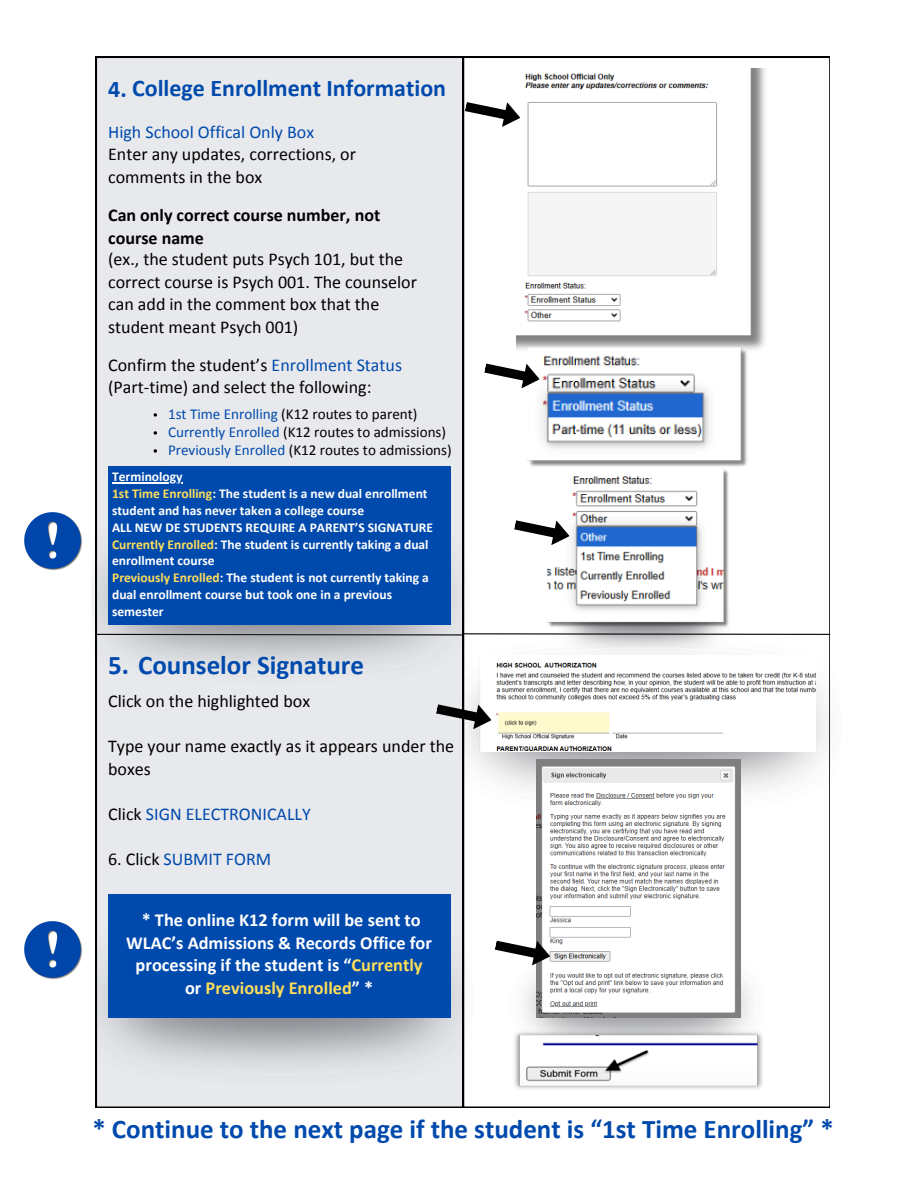
<style>
.page{position:relative;width:918px;height:1188px;background:#fff}
.page>*{position:absolute;margin:0;border:0;box-sizing:border-box;transform-origin:0 0}
.t1{font:700 27px "Calibri";color:#004aad}
.t2{font:700 24px "Calibri";color:#004aad}
.t3{font:700 18.3px/22.5px "Calibri";color:#fff;text-align:center}
.t4{font:18px/22.5px "Calibri";color:#000}
.t5{font:18px "Calibri";color:#004aad}
.t6{font:700 18px/22.5px "Calibri";color:#000}
.t7{font:15.15px "Calibri";color:#000}
.t8{font:700 13.5px/16.8px "Calibri";color:#fff}
.s1{color:#004aad}
.s2{color:#ffde59}
.s3{color:#000}
</style>
<div class="page">
<div style="left:96px;top:57px;width:367px;height:1051px;background:#e7e9ec"></div>
<svg style="left:463px;top:57px;width:367px;height:1051px"></svg>
<img style="left:559px;top:582px;width:173px;height:59px">
<svg style="left:469px;top:633px;width:362px;height:3px"></svg>
<img style="left:516px;top:69px;width:258px;height:286px">
<img style="left:524px;top:347px;width:228px;height:122px">
<img style="left:547px;top:469px;width:183px;height:159px">
<img style="left:92px;top:512px;width:377px;height:171px">
<div style="left:108px;top:466px;width:342px;height:159px;background:#004aad"></div>
<img style="left:463px;top:641px;width:367px;height:171px">
<img style="left:476px;top:656px;width:339px;height:96px">
<img style="left:509px;top:958px;width:258px;height:95px">
<img style="left:537px;top:759px;width:203px;height:259px">
<svg style="left:154px;top:413px;width:3px;height:4px"></svg>
<svg style="left:154px;top:431px;width:3px;height:4px"></svg>
<svg style="left:154px;top:449px;width:3px;height:4px"></svg>
<hr style="left:112px;top:482px;width:71px;height:1px;background:#fff">
<img style="left:512px;top:1030px;width:252px;height:62px">
<svg style="left:465px;top:102px;width:55px;height:25px"></svg>
<svg style="left:484px;top:364px;width:56px;height:24px"></svg>
<svg style="left:514px;top:520px;width:56px;height:25px"></svg>
<svg style="left:436px;top:704px;width:56px;height:25px"></svg>
<svg style="left:495px;top:941px;width:55px;height:25px"></svg>
<img style="left:96px;top:914px;width:377px;height:171px">
<div style="left:108px;top:894px;width:342px;height:123px;background:#004aad"></div>
<img style="left:24px;top:512px;width:58px;height:58px">
<img style="left:24px;top:921px;width:58px;height:58px">
<h4 class="t2" style="left:108px;top:78px;width:339px">4. College Enrollment Information</h4>
<h4 class="t4" style="left:108px;top:122px;width:249px"><span class="s1">High School Offical Only Box<br></span>Enter any updates, corrections, or comments in the box</h4>
<h4 class="t6" style="left:108px;top:205px;width:274px">Can only correct course number, not course name</h4>
<p class="t4" style="left:108px;top:249px;width:310px">(ex., the student puts Psych 101, but the correct course is Psych 001. The counselor can add in the comment box that the student meant Psych 001)</p>
<p class="t4" style="left:108px;top:355px;width:295px">Confirm the student’s <span class="s1">Enrollment Status </span>(Part-time) and select the following:</p>
<p class="t7" style="left:168px;top:408px;width:251px"><span class="s1">1st Time Enrolling</span> (K12 routes to parent)</p>
<p class="t7" style="left:168px;top:426px;width:280px"><span class="s1">Currently Enrolled</span> (K12 routes to admissions)</p>
<p class="t7" style="left:168px;top:444px;width:285px"><span class="s1">Previously Enrolled</span> (K12 routes to admissions)</p>
<p class="t8" style="left:112px;top:469px;width:72px">Terminology</p>
<p class="t8" style="left:112px;top:486px;width:317px"><span class="s2">1st Time Enrolling</span>: The student is a new dual enrollment student and has never taken a college course</p>
<p class="t8" style="left:112px;top:520px;width:322px">ALL NEW DE STUDENTS REQUIRE A PARENT’S SIGNATURE</p>
<p class="t8" style="left:112px;top:537px;width:318px"><span class="s2">Currently Enrolled</span>: The student is currently taking a dual enrollment course</p>
<p class="t8" style="left:112px;top:570px;width:318px"><span class="s2">Previously Enrolled</span>: The student is not currently taking a dual enrollment course but took one in a previous semester</p>
<p class="t1" style="left:108px;top:654px;width:257px">5. Counselor Signature</p>
<p class="t4" style="left:108px;top:692px;width:203px">Click on the highlighted box</p>
<p class="t4" style="left:108px;top:737px;width:347px">Type your name exactly as it appears under the boxes</p>
<p class="t5" style="left:108px;top:806px;width:204px"><span class="s3">Click</span> SIGN ELECTRONICALLY</p>
<p class="t5" style="left:108px;top:851px;width:165px"><span class="s3">6. Click</span> SUBMIT FORM</p>
<p class="t3" style="left:126px;top:910px;width:307px">* The online K12 form will be sent to WLAC’s Admissions &amp; Records Office for processing if the student is “<span class="s2">Currently </span>or <span class="s2">Previously Enrolled</span>” *</p>
<p class="t1" style="left:92px;top:1118px;width:743px">* Continue to the next page if the student is “1st Time Enrolling” *</p>
</div>
